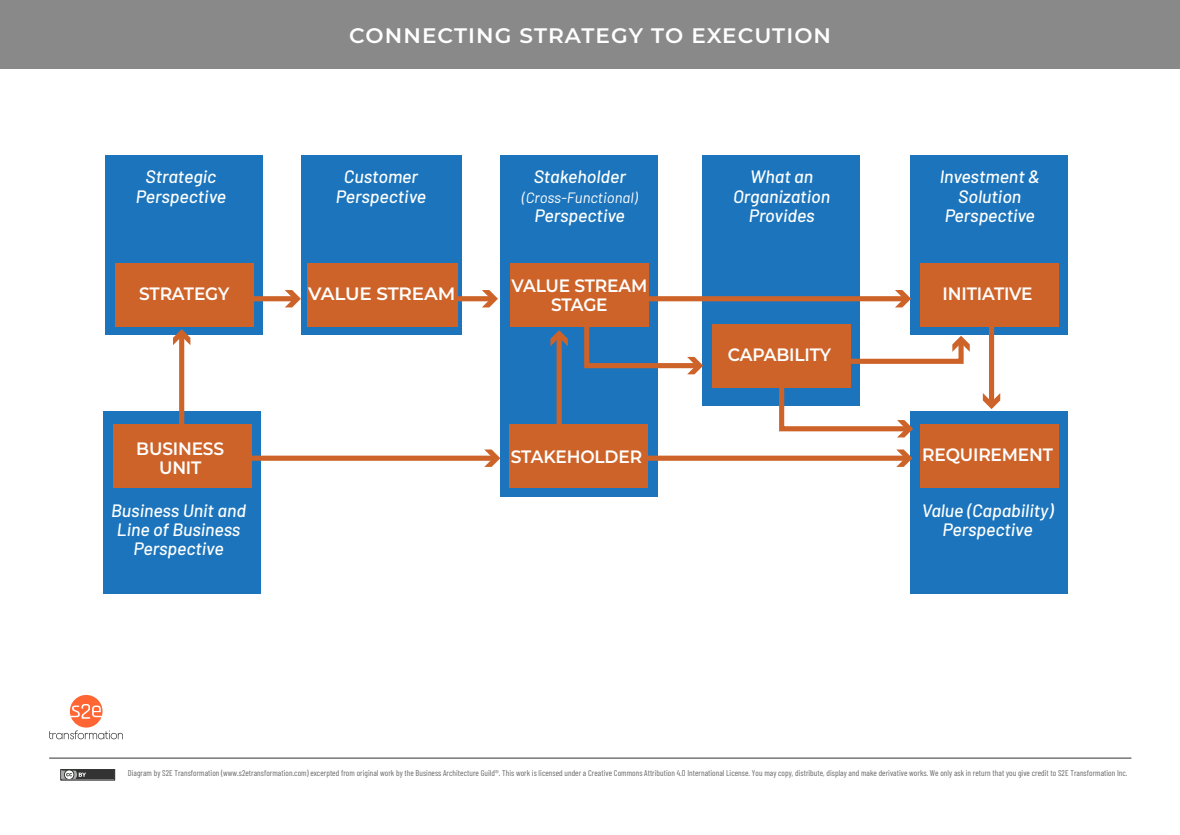
<style>
.page{position:relative;width:1180px;height:835px;background:#fff}
.page>*{position:absolute;margin:0;border:0;box-sizing:border-box;transform-origin:0 0}
.t1{font:600 21px "Montserrat";letter-spacing:.05em;color:#fff}
.t2{font:600 19.25px "Montserrat";letter-spacing:.035em;color:#fff}
.t3{font:600 17.92px/19.3px "Montserrat";letter-spacing:-.01em;color:#fff;text-align:center;scale:.95 1}
.t4{font:600 17.92px "Montserrat";letter-spacing:-.01em;color:#fff}
.t5{font:italic 500 17.88px/19.4px "Barlow";color:#fff;text-align:center}
.t6{font:italic 14.91px "Barlow";color:#fff}
.t7{font:8.4px "Barlow Condensed";letter-spacing:.005em;color:#666}
</style>
<div class="page">
<hr style="left:49px;top:757px;width:1082px;height:1px;background:#333">
<svg style="left:49px;top:694px;width:74px;height:45px"></svg>
<svg style="left:61px;top:769px;width:54px;height:11px"></svg>
<div style="left:62px;top:770px;width:52px;height:8px;background:#333"></div>
<svg style="left:62px;top:770px;width:24px;height:8px"></svg>
<div style="left:0;top:0;width:1180px;height:69px;background:#898989"></div>
<div style="left:301px;top:155px;width:160px;height:179px;background:#1c75bc"></div>
<div style="left:307px;top:263px;width:151px;height:64px;background:#cd6329"></div>
<div style="left:702px;top:155px;width:157px;height:250px;background:#1c75bc"></div>
<div style="left:712px;top:324px;width:139px;height:64px;background:#cd6329"></div>
<div style="left:910px;top:411px;width:157px;height:183px;background:#1c75bc"></div>
<div style="left:920px;top:424px;width:139px;height:63px;background:#cd6329"></div>
<div style="left:500px;top:155px;width:158px;height:341px;background:#1c75bc"></div>
<div style="left:509px;top:424px;width:139px;height:63px;background:#cd6329"></div>
<div style="left:510px;top:263px;width:139px;height:64px;background:#cd6329"></div>
<div style="left:910px;top:155px;width:157px;height:179px;background:#1c75bc"></div>
<div style="left:920px;top:263px;width:139px;height:64px;background:#cd6329"></div>
<div style="left:456px;top:296px;width:36px;height:5px;background:#cd6329"></div>
<svg style="left:482px;top:290px;width:16px;height:17px"></svg>
<div style="left:648px;top:296px;width:257px;height:5px;background:#cd6329"></div>
<svg style="left:895px;top:290px;width:16px;height:17px"></svg>
<svg style="left:584px;top:327px;width:119px;height:47px"></svg>
<svg style="left:776px;top:383px;width:137px;height:54px"></svg>
<svg style="left:851px;top:335px;width:118px;height:31px"></svg>
<div style="left:643px;top:455px;width:263px;height:5px;background:#cd6329"></div>
<svg style="left:896px;top:449px;width:16px;height:18px"></svg>
<div style="left:556px;top:336px;width:6px;height:92px;background:#cd6329"></div>
<svg style="left:550px;top:330px;width:18px;height:16px"></svg>
<div style="left:989px;top:313px;width:5px;height:90px;background:#cd6329"></div>
<svg style="left:983px;top:393px;width:17px;height:16px"></svg>
<div style="left:103px;top:411px;width:157px;height:183px;background:#1c75bc"></div>
<div style="left:113px;top:424px;width:139px;height:63px;background:#cd6329"></div>
<div style="left:247px;top:455px;width:247px;height:5px;background:#cd6329"></div>
<svg style="left:484px;top:449px;width:16px;height:18px"></svg>
<div style="left:105px;top:155px;width:158px;height:179px;background:#1c75bc"></div>
<div style="left:115px;top:263px;width:139px;height:64px;background:#cd6329"></div>
<div style="left:248px;top:296px;width:47px;height:5px;background:#cd6329"></div>
<svg style="left:285px;top:290px;width:16px;height:17px"></svg>
<div style="left:179px;top:335px;width:5px;height:91px;background:#cd6329"></div>
<svg style="left:173px;top:329px;width:17px;height:16px"></svg>
<h2 class="t2" style="left:449px;top:19px;width:286px">HEADER COPY GOES HERE</h2>
<h1 class="t1" style="left:349px;top:21px;width:483px">CONNECTING STRATEGY TO EXECUTION</h1>
<h3 class="t5" style="left:136px;top:166px;width:92px">Strategic<br>Perspective</h3>
<h3 class="t5" style="left:336px;top:166px;width:92px">Customer<br>Perspective</h3>
<h3 class="t5" style="left:733px;top:166px;width:98px">What an<br>Organization<br>Provides</h3>
<h3 class="t5" style="left:534px;top:166px;width:94px">Stakeholder</h3>
<h3 class="t6" style="left:522px;top:186px;width:117px">(Cross-Functional)</h3>
<h3 class="t5" style="left:534px;top:204px;width:92px">Perspective</h3>
<h3 class="t5" style="left:939px;top:166px;width:102px">Investment &amp;<br>Solution<br>Perspective</h3>
<h3 class="t3" style="left:139px;top:283px;width:96px">STRATEGY</h3>
<h3 class="t4" style="left:308px;top:281px;width:148px">VALUE STREAM</h3>
<h3 class="t3" style="left:511px;top:275px;width:144px">VALUE STREAM<br>STAGE</h3>
<h3 class="t3" style="left:942px;top:283px;width:96px">INITIATIVE</h3>
<h3 class="t3" style="left:728px;top:344px;width:110px">CAPABILITY</h3>
<h3 class="t3" style="left:136px;top:438px;width:94px">BUSINESS<br>UNIT</h3>
<h3 class="t3" style="left:511px;top:446px;width:140px">STAKEHOLDER</h3>
<h3 class="t3" style="left:922px;top:444px;width:139px">REQUIREMENT</h3>
<h3 class="t5" style="left:111px;top:499px;width:136px">Business Unit and<br>Line of Business<br>Perspective</h3>
<h3 class="t5" style="left:921px;top:499px;width:133px">Value (Capability)<br>Perspective</h3>
<p class="t7" style="left:128px;top:766px;width:1001px">Diagram by S2E Transformation (www.s2etransformation.com) excerpted from original work by the Business Architecture Guild®. This work is licensed under a Creative Commons Attribution 4.0 International License. You may copy, distribute, display and make derivative works. We only ask in return that you give credit to S2E Transformation Inc.</p>
</div>
